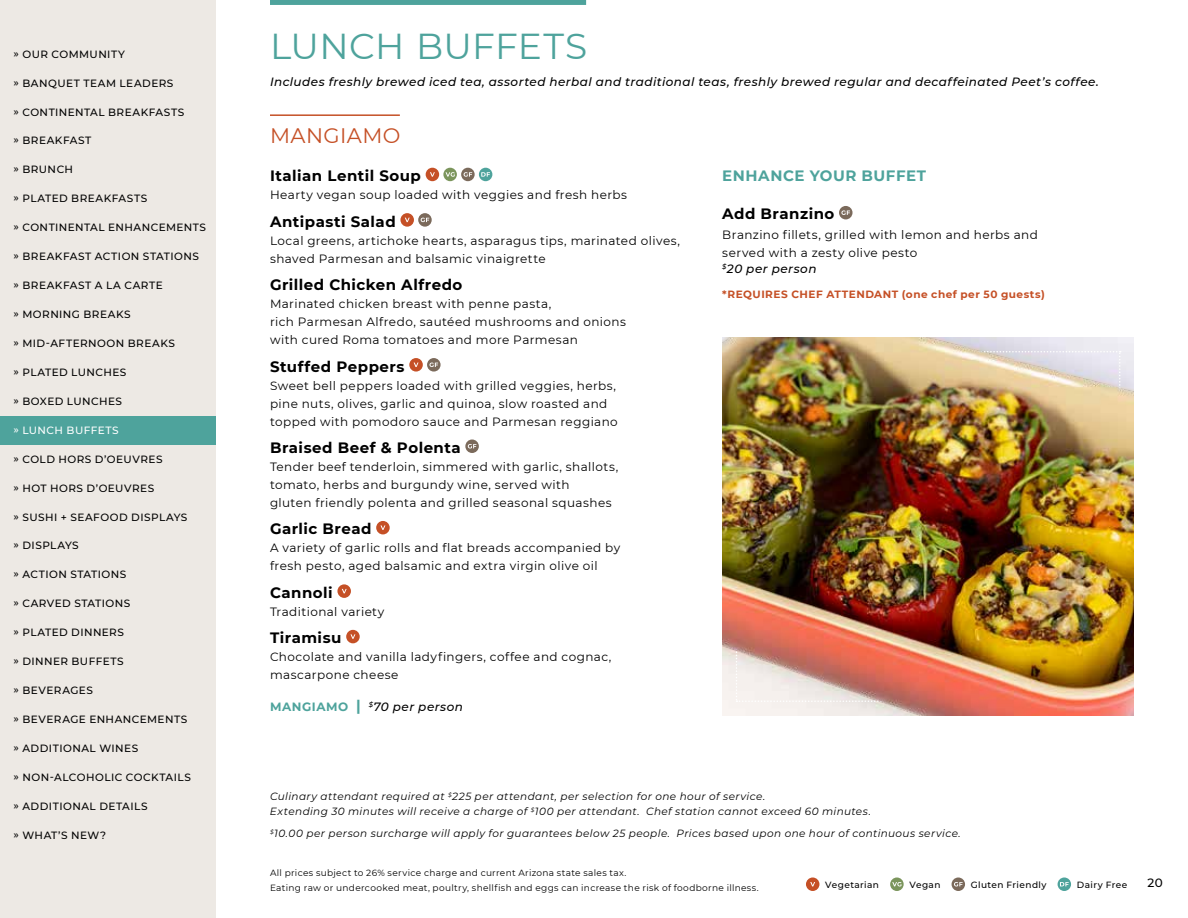
<style>
.page{position:relative;width:1188px;height:918px;background:#fff}
.page>*{position:absolute;margin:0;border:0;box-sizing:border-box;transform-origin:0 0}
.t1{font:36px "Montserrat";letter-spacing:.005em;color:#4ea39c}
.t2{font:21px "Montserrat";letter-spacing:.025em;color:#c55026}
.t3{font:700 15px "Montserrat";letter-spacing:.03em;color:#000}
.t4{font:700 15px "Montserrat";letter-spacing:.035em;color:#4ea39c}
.t5{font:12px/18px "Montserrat";letter-spacing:.035em;color:#000}
.t6{font:italic 500 12px "Montserrat";letter-spacing:.035em;color:#000}
.t7{font:500 12px "Montserrat";color:#000}
.t8{font:500 10.5px "Montserrat";letter-spacing:.045em;color:#000}
.t9{font:italic 10.5px/15px "Montserrat";letter-spacing:.04em;color:#000}
.t10{font:700 10.5px "Montserrat";letter-spacing:.05em;color:#c55026}
.t11{font:500 10.5px "Montserrat";letter-spacing:.04em;color:#fff}
.t12{font:9px/15px "Montserrat";letter-spacing:.035em;color:#000}
.t13{font:500 9px "Montserrat";letter-spacing:.045em;color:#000}
.s1{font-weight:700;font-style:normal;color:#4ea39c}
.s2{font-weight:700;font-style:normal;font-size:15px;color:#4ea39c}
</style>
<div class="page">
<div style="left:0;top:0;width:216px;height:918px;background:#ede9e4"></div>
<div style="left:806px;top:878px;width:13px;height:13px;background:#c55026;border-radius:50%"></div>
<svg style="left:810px;top:882px;width:5px;height:4px"></svg>
<svg style="left:890px;top:877px;width:14px;height:14px"></svg>
<svg style="left:892px;top:882px;width:10px;height:4px"></svg>
<div style="left:952px;top:878px;width:13px;height:13px;background:#7b6a5b;border-radius:50%"></div>
<svg style="left:954px;top:882px;width:9px;height:4px"></svg>
<div style="left:1058px;top:878px;width:13px;height:13px;background:#4ea39c;border-radius:50%"></div>
<svg style="left:1060px;top:882px;width:9px;height:4px"></svg>
<div style="left:0;top:416px;width:216px;height:29px;background:#4ea39c"></div>
<div style="left:270px;top:0;width:316px;height:5px;background:#4ea39c"></div>
<hr style="left:270px;top:114px;width:130px;height:2px;background:#c55026">
<div style="left:426px;top:168px;width:13px;height:13px;background:#c55026;border-radius:50%"></div>
<svg style="left:430px;top:172px;width:5px;height:5px"></svg>
<div style="left:443px;top:168px;width:14px;height:13px;background:#7b955c;border-radius:50%"></div>
<svg style="left:446px;top:172px;width:9px;height:5px"></svg>
<div style="left:461px;top:168px;width:14px;height:13px;background:#7b6a5b;border-radius:50%"></div>
<svg style="left:464px;top:172px;width:8px;height:5px"></svg>
<div style="left:479px;top:168px;width:13px;height:13px;background:#4ea39c;border-radius:50%"></div>
<svg style="left:481px;top:172px;width:9px;height:5px"></svg>
<div style="left:400px;top:213px;width:14px;height:14px;background:#c55026;border-radius:50%"></div>
<svg style="left:405px;top:218px;width:5px;height:4px"></svg>
<svg style="left:418px;top:213px;width:14px;height:14px"></svg>
<svg style="left:421px;top:218px;width:8px;height:4px"></svg>
<div style="left:409px;top:358px;width:14px;height:14px;background:#c55026;border-radius:50%"></div>
<svg style="left:414px;top:363px;width:5px;height:4px"></svg>
<svg style="left:427px;top:358px;width:14px;height:14px"></svg>
<svg style="left:430px;top:363px;width:8px;height:4px"></svg>
<svg style="left:465px;top:440px;width:14px;height:13px"></svg>
<svg style="left:468px;top:444px;width:8px;height:4px"></svg>
<div style="left:376px;top:521px;width:14px;height:13px;background:#c55026;border-radius:50%"></div>
<svg style="left:380px;top:525px;width:5px;height:5px"></svg>
<div style="left:337px;top:584px;width:14px;height:14px;background:#c55026;border-radius:50%"></div>
<svg style="left:342px;top:589px;width:5px;height:4px"></svg>
<div style="left:346px;top:630px;width:14px;height:13px;background:#c55026;border-radius:50%"></div>
<svg style="left:350px;top:634px;width:5px;height:5px"></svg>
<div style="left:839px;top:206px;width:14px;height:13px;background:#7b6a5b;border-radius:50%"></div>
<svg style="left:841px;top:210px;width:9px;height:5px"></svg>
<img style="left:722px;top:338px;width:412px;height:378px">
<img style="left:736px;top:351px;width:385px;height:351px">
<p class="t8" style="left:14px;top:47px;width:113px">» OUR COMMUNITY</p>
<p class="t8" style="left:14px;top:76px;width:161px">» BANQUET TEAM LEADERS</p>
<p class="t8" style="left:14px;top:104px;width:172px">» CONTINENTAL BREAKFASTS</p>
<p class="t8" style="left:14px;top:133px;width:79px">» BREAKFAST</p>
<p class="t8" style="left:14px;top:162px;width:61px">» BRUNCH</p>
<p class="t8" style="left:14px;top:191px;width:135px">» PLATED BREAKFASTS</p>
<p class="t8" style="left:14px;top:220px;width:194px">» CONTINENTAL ENHANCEMENTS</p>
<p class="t8" style="left:14px;top:249px;width:187px">» BREAKFAST ACTION STATIONS</p>
<p class="t8" style="left:14px;top:278px;width:151px">» BREAKFAST A LA CARTE</p>
<p class="t8" style="left:14px;top:307px;width:119px">» MORNING BREAKS</p>
<p class="t8" style="left:14px;top:336px;width:163px">» MID-AFTERNOON BREAKS</p>
<p class="t8" style="left:14px;top:365px;width:114px">» PLATED LUNCHES</p>
<p class="t8" style="left:14px;top:394px;width:110px">» BOXED LUNCHES</p>
<p class="t11" style="left:14px;top:423px;width:107px">» LUNCH BUFFETS</p>
<p class="t8" style="left:14px;top:452px;width:151px">» COLD HORS D’OEUVRES</p>
<p class="t8" style="left:14px;top:481px;width:142px">» HOT HORS D’OEUVRES</p>
<p class="t8" style="left:14px;top:509px;width:176px">» SUSHI + SEAFOOD DISPLAYS</p>
<p class="t8" style="left:14px;top:538px;width:67px">» DISPLAYS</p>
<p class="t8" style="left:14px;top:567px;width:114px">» ACTION STATIONS</p>
<p class="t8" style="left:14px;top:596px;width:118px">» CARVED STATIONS</p>
<p class="t8" style="left:14px;top:625px;width:112px">» PLATED DINNERS</p>
<p class="t8" style="left:14px;top:654px;width:112px">» DINNER BUFFETS</p>
<p class="t8" style="left:14px;top:683px;width:81px">» BEVERAGES</p>
<p class="t8" style="left:14px;top:712px;width:175px">» BEVERAGE ENHANCEMENTS</p>
<p class="t8" style="left:14px;top:741px;width:126px">» ADDITIONAL WINES</p>
<p class="t8" style="left:14px;top:770px;width:179px">» NON-ALCOHOLIC COCKTAILS</p>
<p class="t8" style="left:14px;top:799px;width:136px">» ADDITIONAL DETAILS</p>
<p class="t8" style="left:14px;top:828px;width:94px">» WHAT’S NEW?</p>
<h1 class="t1" style="left:270px;top:21px;width:319px">LUNCH BUFFETS</h1>
<p class="t6" style="left:270px;top:74px;width:830px">Includes freshly brewed iced tea, assorted herbal and traditional teas, freshly brewed regular and decaffeinated Peet’s coffee.</p>
<h2 class="t2" style="left:270px;top:121px;width:132px">MANGIAMO</h2>
<p class="t3" style="left:270px;top:165px;width:152px">Italian Lentil Soup</p>
<p class="t5" style="left:270px;top:186px;width:359px">Hearty vegan soup loaded with veggies and fresh herbs</p>
<p class="t3" style="left:270px;top:211px;width:127px">Antipasti Salad</p>
<p class="t5" style="left:270px;top:231px;width:412px">Local greens, artichoke hearts, asparagus tips, marinated olives, shaved Parmesan and balsamic vinaigrette</p>
<p class="t3" style="left:270px;top:274px;width:194px">Grilled Chicken Alfredo</p>
<p class="t5" style="left:270px;top:294px;width:358px">Marinated chicken breast with penne pasta,<br>rich Parmesan Alfredo, sautéed mushrooms and onions with cured Roma tomatoes and more Parmesan</p>
<p class="t3" style="left:270px;top:355px;width:136px">Stuffed Peppers</p>
<p class="t5" style="left:270px;top:376px;width:349px">Sweet bell peppers loaded with grilled veggies, herbs, pine nuts, olives, garlic and quinoa, slow roasted and topped with pomodoro sauce and Parmesan reggiano</p>
<p class="t3" style="left:270px;top:437px;width:192px">Braised Beef &amp; Polenta</p>
<p class="t5" style="left:270px;top:457px;width:350px">Tender beef tenderloin, simmered with garlic, shallots, tomato, herbs and burgundy wine, served with<br>gluten friendly polenta and grilled seasonal squashes</p>
<p class="t3" style="left:270px;top:518px;width:103px">Garlic Bread</p>
<p class="t5" style="left:270px;top:539px;width:352px">A variety of garlic rolls and flat breads accompanied by fresh pesto, aged balsamic and extra virgin olive oil</p>
<p class="t3" style="left:270px;top:582px;width:64px">Cannoli</p>
<p class="t5" style="left:270px;top:602px;width:116px">Traditional variety</p>
<p class="t3" style="left:270px;top:627px;width:73px">Tiramisu</p>
<p class="t5" style="left:270px;top:648px;width:343px">Chocolate and vanilla ladyfingers, coffee and cognac, mascarpone cheese</p>
<p class="t6" style="left:270px;top:698px;width:195px"><span class="s1">MANGIAMO</span> <span class="s2">|</span> <sup>$</sup>70 per person</p>
<p class="t4" style="left:722px;top:165px;width:205px">ENHANCE YOUR BUFFET</p>
<p class="t3" style="left:722px;top:203px;width:114px">Add Branzino</p>
<p class="t5" style="left:722px;top:225px;width:317px">Branzino fillets, grilled with lemon and herbs and served with a zesty olive pesto</p>
<p class="t6" style="left:722px;top:261px;width:96px"><sup>$</sup>20 per person</p>
<p class="t10" style="left:722px;top:287px;width:324px">*REQUIRES CHEF ATTENDANT (one chef per 50 guests)</p>
<p class="t9" style="left:270px;top:789px;width:602px">Culinary attendant required at <sup>$</sup>225 per attendant, per selection for one hour of service.<br>Extending 30 minutes will receive a charge of <sup>$</sup>100 per attendant. Chef station cannot exceed 60 minutes.</p>
<p class="t9" style="left:270px;top:825px;width:692px"><sup>$</sup>10.00 per person surcharge will apply for guarantees below 25 people. Prices based upon one hour of continuous service.</p>
<p class="t12" style="left:270px;top:865px;width:490px">All prices subject to 26% service charge and current Arizona state sales tax.<br>Eating raw or undercooked meat, poultry, shellfish and eggs can increase the risk of foodborne illness.</p>
<p class="t7" style="left:1148px;top:874px;width:17px">20</p>
<p class="t13" style="left:825px;top:879px;width:55px">Vegetarian</p>
<p class="t13" style="left:909px;top:879px;width:33px">Vegan</p>
<p class="t13" style="left:971px;top:879px;width:77px">Gluten Friendly</p>
<p class="t13" style="left:1077px;top:879px;width:52px">Dairy Free</p>
</div>
